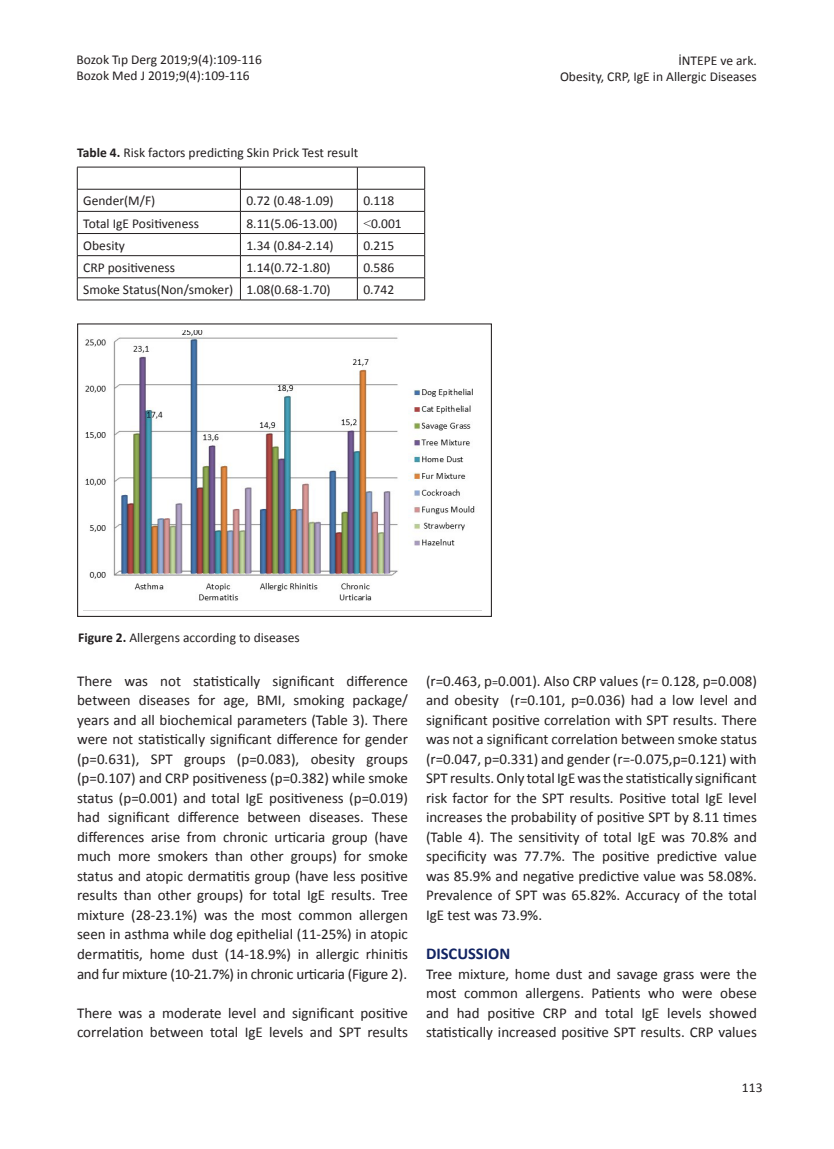
<style>
.page{position:relative;width:834px;height:1149px;background:#fff}
.page>*{position:absolute;margin:0;border:0;box-sizing:border-box;transform-origin:0 0}
.BAŞLIK{font:700 16.5px "Calibri";color:#122463}
.t1{font:15px/19.5px "Calibri";color:#231f20;text-align:justify}
.TABLO{font:13.5px "Calibri";color:#231f20}
.s1{font-weight:700}
.s2{font-family:"Times New Roman"}
.s3{font-size:12px}
</style>
<div class="page">
<img style="left:85px;top:330px;width:390px;height:271px">
<div style="left:77px;top:323px;width:415px;height:293px;border:1px solid #231f20"></div>
<hr style="left:77px;top:167px;width:163px;height:1px;background:#231f20">
<hr style="left:240px;top:167px;width:117px;height:1px;background:#231f20">
<hr style="left:357px;top:167px;width:68px;height:1px;background:#231f20">
<hr style="left:77px;top:189px;width:163px;height:1px;background:#231f20">
<hr style="left:240px;top:189px;width:117px;height:1px;background:#231f20">
<hr style="left:357px;top:189px;width:68px;height:1px;background:#231f20">
<hr style="left:77px;top:211px;width:163px;height:1px;background:#231f20">
<hr style="left:240px;top:211px;width:117px;height:1px;background:#231f20">
<hr style="left:357px;top:211px;width:68px;height:1px;background:#231f20">
<hr style="left:77px;top:233px;width:163px;height:1px;background:#231f20">
<hr style="left:240px;top:233px;width:117px;height:1px;background:#231f20">
<hr style="left:357px;top:233px;width:68px;height:1px;background:#231f20">
<hr style="left:77px;top:255px;width:163px;height:1px;background:#231f20">
<hr style="left:240px;top:255px;width:117px;height:1px;background:#231f20">
<hr style="left:357px;top:255px;width:68px;height:1px;background:#231f20">
<hr style="left:77px;top:277px;width:163px;height:1px;background:#231f20">
<svg style="left:77px;top:167px;width:1px;height:132px"></svg>
<hr style="left:240px;top:277px;width:117px;height:1px;background:#231f20">
<svg style="left:240px;top:167px;width:1px;height:132px"></svg>
<hr style="left:357px;top:277px;width:68px;height:1px;background:#231f20">
<svg style="left:357px;top:167px;width:1px;height:132px"></svg>
<svg style="left:424px;top:167px;width:1px;height:132px"></svg>
<hr style="left:77px;top:299px;width:163px;height:1px;background:#231f20">
<hr style="left:240px;top:299px;width:117px;height:1px;background:#231f20">
<hr style="left:357px;top:299px;width:68px;height:1px;background:#231f20">
<p class="TABLO" style="left:77px;top:51px;width:187px">Bozok Tıp Derg 2019;9(4):109-116</p>
<p class="TABLO" style="left:77px;top:67px;width:175px">Bozok Med J 2019;9(4):109-116</p>
<p class="TABLO" style="left:77px;top:144px;width:283px"><span class="s1">Table 4.</span> Risk factors predicting Skin Prick Test result</p>
<p class="TABLO" style="left:83px;top:192px;width:73px">Gender(M/F)</p>
<p class="TABLO" style="left:246px;top:192px;width:89px">0.72 (0.48-1.09)</p>
<p class="TABLO" style="left:363px;top:192px;width:32px">0.118</p>
<p class="TABLO" style="left:83px;top:214px;width:117px">Total IgE Positiveness</p>
<p class="TABLO" style="left:246px;top:214px;width:92px">8.11(5.06-13.00)</p>
<p class="TABLO" style="left:363px;top:214px;width:40px"><span class="s2">˂</span>0.001</p>
<p class="TABLO" style="left:83px;top:237px;width:43px">Obesity</p>
<p class="TABLO" style="left:246px;top:237px;width:89px">1.34 (0.84-2.14)</p>
<p class="TABLO" style="left:363px;top:237px;width:32px">0.215</p>
<p class="TABLO" style="left:83px;top:259px;width:93px">CRP positiveness</p>
<p class="TABLO" style="left:246px;top:259px;width:86px">1.14(0.72-1.80)</p>
<p class="TABLO" style="left:363px;top:259px;width:32px">0.586</p>
<p class="TABLO" style="left:83px;top:281px;width:151px">Smoke Status(Non/smoker)</p>
<p class="TABLO" style="left:246px;top:281px;width:86px">1.08(0.68-1.70)</p>
<p class="TABLO" style="left:363px;top:281px;width:32px">0.742</p>
<p class="TABLO" style="left:678px;top:52px;width:80px">İNTEPE ve ark.</p>
<p class="TABLO" style="left:560px;top:69px;width:198px">Obesity, CRP, IgE in Allergic Diseases</p>
<p class="TABLO" style="left:78px;top:629px;width:223px"><span class="s1">Figure 2.</span> Allergens according to diseases</p>
<p class="t1" style="left:77px;top:670px;width:332px">There was not statistically significant difference between diseases for age, BMI, smoking package/ years and all biochemical parameters (Table 3). There were not statistically significant difference for gender (p=0.631), SPT groups (p=0.083), obesity groups (p=0.107) and CRP positiveness (p=0.382) while smoke status (p=0.001) and total IgE positiveness (p=0.019) had significant difference between diseases. These differences arise from chronic urticaria group (have much more smokers than other groups) for smoke status and atopic dermatitis group (have less positive results than other groups) for total IgE results. Tree mixture (28-23.1%) was the most common allergen seen in asthma while dog epithelial (11-25%) in atopic dermatitis, home dust (14-18.9%) in allergic rhinitis and fur mixture (10-21.7%) in chronic urticaria (Figure 2).</p>
<p class="t1" style="left:77px;top:1001px;width:332px">There was a moderate level and significant positive correlation between total IgE levels and SPT results</p>
<p class="t1" style="left:426px;top:670px;width:332px">(r=0.463, p<span class="s3">=</span>0.001). Also CRP values (r= 0.128, p=0.008) and obesity (r=0.101, p=0.036) had a low level and significant positive correlation with SPT results. There was not a significant correlation between smoke status (r=0.047, p=0.331) and gender (r=-0.075,p=0.121) with SPT results. Only total IgE was the statistically significant risk factor for the SPT results. Positive total IgE level increases the probability of positive SPT by 8.11 times (Table 4). The sensitivity of total IgE was 70.8% and specificity was 77.7%. The positive predictive value was 85.9% and negative predictive value was 58.08%.<br>Prevalence of SPT was 65.82%. Accuracy of the total IgE test was 73.9%.</p>
<p class="BAŞLIK" style="left:426px;top:943px;width:86px">DISCUSSION</p>
<p class="t1" style="left:426px;top:963px;width:332px">Tree mixture, home dust and savage grass were the most common allergens. Patients who were obese and had positive CRP and total IgE levels showed statistically increased positive SPT results. CRP values</p>
<p class="TABLO" style="left:741px;top:1079px;width:22px">113</p>
</div>
